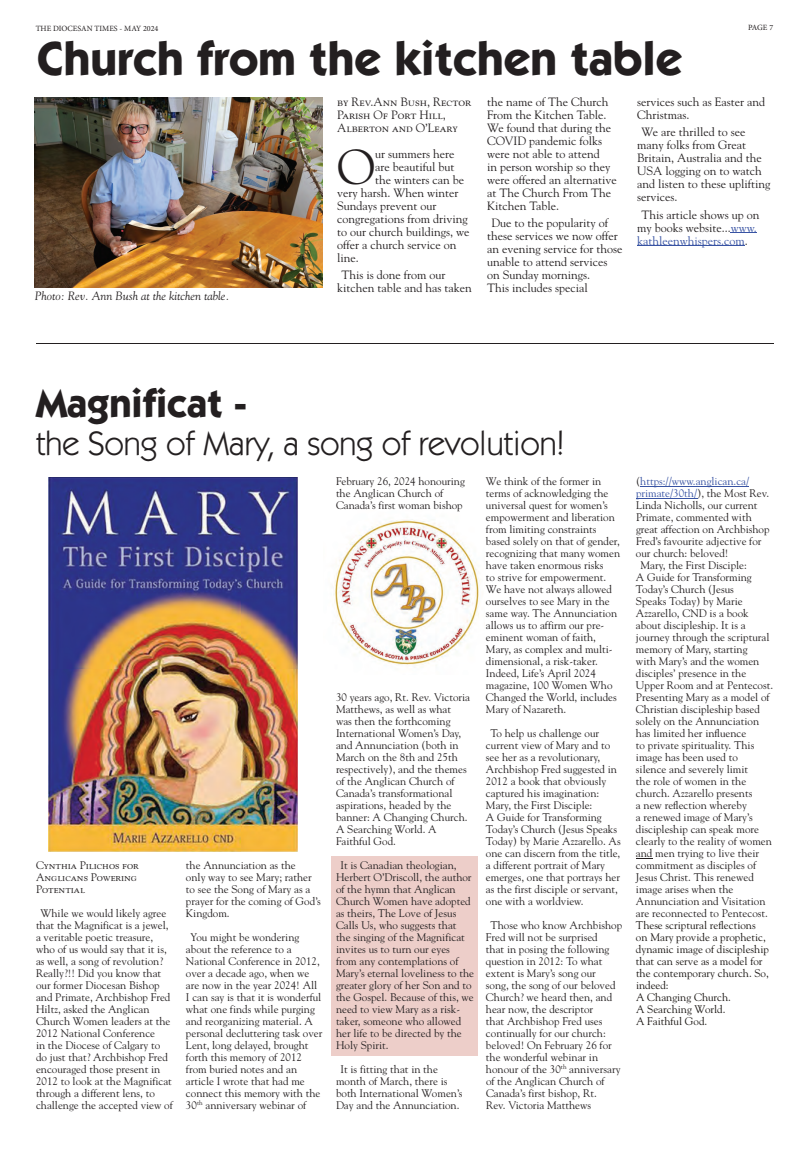
<style>
.page{position:relative;width:810px;height:1152px;background:#fff}
.page>*{position:absolute;margin:0;border:0;box-sizing:border-box;transform-origin:0 0}
.t1{font:48.9px "Goudy Std";color:#231f20}
.t2{font:700 48px "ITC Kabel Std";color:#231f20}
.t3{font:700 40px "ITC Kabel Std";color:#231f20}
.t4{font:34px "ITC Kabel Std";color:#231f20}
.t5{font:12px/13px "Goudy Std";color:#231f20}
.t6{font:italic 12px "Goudy Std";color:#231f20}
.t7{font:11px/12px "Goudy Std";color:#231f20}
.t8{font:11px/12px "Goudy Std";color:#1a1613}
.t9{font:11px "Goudy Std";color:#3853a3}
.t10{font:8px "Minion Pro";color:#231f20}
.s1{color:#3853a3}
.s2{color:#231f20}
</style>
<div class="page">
<img style="left:333px;top:520px;width:147px;height:146px">
<hr style="left:36px;top:343px;width:738px;height:1px;background:#231f20">
<div style="left:332px;top:856px;width:146px;height:200px;background:#edcec9"></div>
<hr style="left:640px;top:486px;width:109px;height:1px;background:#3853a3">
<hr style="left:636px;top:498px;width:61px;height:1px;background:#3853a3">
<svg style="left:636px;top:858px;width:16px;height:1px"></svg>
<img style="left:48px;top:477px;width:250px;height:375px">
<hr style="left:637px;top:246px;width:108px;height:1px;background:#3853a3">
<img style="left:35px;top:97px;width:287px;height:190px">
<p class="t10" style="left:36px;top:25px;width:124px">THE DIOCESAN TIMES - MAY 2024</p>
<p class="t10" style="left:748px;top:25px;width:27px">PAGE 7</p>
<h2 class="t2" style="left:37px;top:41px;width:647px">Church from the kitchen table</h2>
<p class="t5" style="left:337px;top:96px;width:136px">by Rev.Ann Bush, Rector<br>Parish Of Port Hill,<br>Alberton and O’Leary</p>
<h1 class="t1" style="left:337px;top:143px;width:40px">O</h1>
<p class="t5" style="left:375px;top:148px;width:81px">ur summers here</p>
<p class="t5" style="left:487px;top:96px;width:131px">the name of The Church<br>From the Kitchen Table.<br>We found that during the<br>COVID pandemic folks were not able to attend<br>in person worship so they were offered an alternative at The Church From The<br>Kitchen Table.</p>
<p class="t5" style="left:487px;top:217px;width:137px;text-indent:4px">Due to the popularity of these services we now offer an evening service for those unable to attend services on Sunday mornings.<br>This includes special</p>
<p class="t5" style="left:637px;top:96px;width:129px">services such as Easter and<br>Christmas.</p>
<p class="t5" style="left:637px;top:126px;width:135px;text-indent:4px">We are thrilled to see many folks from Great<br>Britain, Australia and the<br>USA logging on to watch and listen to these uplifting services.</p>
<p class="t5" style="left:637px;top:209px;width:124px;text-indent:4px">This article shows up on my books website...<span class="s1">www. kathleenwhispers.com</span>.</p>
<p class="t5" style="left:375px;top:161px;width:81px">are beautiful but</p>
<p class="t5" style="left:375px;top:174px;width:90px">the winters can be</p>
<p class="t5" style="left:337px;top:187px;width:123px">very harsh. When winter</p>
<p class="t5" style="left:337px;top:200px;width:101px">Sundays prevent our</p>
<p class="t5" style="left:337px;top:213px;width:132px">congregations from driving</p>
<p class="t5" style="left:337px;top:226px;width:134px">to our church buildings, we</p>
<p class="t5" style="left:337px;top:239px;width:121px">offer a church service on</p>
<p class="t5" style="left:337px;top:252px;width:23px">line.</p>
<p class="t5" style="left:337px;top:269px;width:136px;text-indent:4px">This is done from our kitchen table and has taken</p>
<p class="t6" style="left:35px;top:290px;width:196px">Photo: Rev. Ann Bush at the kitchen table.</p>
<h3 class="t3" style="left:36px;top:388px;width:213px">Magnificat -</h3>
<h3 class="t4" style="left:36px;top:431px;width:530px">the Song of Mary, a song of revolution!</h3>
<p class="t7" style="left:36px;top:860px;width:104px">Cynthia Pilichos for<br>Anglicans Powering<br>Potential</p>
<p class="t7" style="left:36px;top:908px;width:139px;text-indent:4px">While we would likely agree that the Magnificat is a jewel, a veritable poetic treasure, who of us would say that it is, as well, a song of revolution?<br>Really?!! Did you know that our former Diocesan Bishop and Primate, Archbishop Fred<br>Hiltz, asked the Anglican<br>Church Women leaders at the<br>2012 National Conference<br>in the Diocese of Calgary to do just that? Archbishop Fred encouraged those present in<br>2012 to look at the Magnificat through a different lens, to challenge the accepted view of</p>
<p class="t7" style="left:186px;top:860px;width:136px">the Annunciation as the<br>only way to see Mary; rather to see the Song of Mary as a prayer for the coming of God’s<br>Kingdom.</p>
<p class="t7" style="left:186px;top:932px;width:138px;text-indent:4px">You might be wondering about the reference to a<br>National Conference in 2012, over a decade ago, when we are now in the year 2024! All<br>I can say is that it is wonderful what one finds while purging and reorganizing material. A personal decluttering task over<br>Lent, long delayed, brought forth this memory of 2012 from buried notes and an article I wrote that had me connect this memory with the<br>30<sup>th</sup> anniversary webinar of</p>
<p class="t7" style="left:336px;top:476px;width:130px">February 26, 2024 honouring the Anglican Church of<br>Canada’s first woman bishop</p>
<p class="t7" style="left:336px;top:692px;width:136px">30 years ago, Rt. Rev. Victoria<br>Matthews, as well as what<br>was then the forthcoming<br>International Women’s Day, and Annunciation (both in<br>March on the 8th and 25th respectively), and the themes of the Anglican Church of<br>Canada’s transformational aspirations, headed by the banner: A Changing Church.<br>A Searching World. A<br>Faithful God.</p>
<p class="t7" style="left:336px;top:860px;width:140px;text-indent:4px">It is Canadian theologian,<br>Herbert O’Driscoll, the author of the hymn that Anglican<br>Church Women have adopted as theirs, The Love of Jesus<br>Calls Us, who suggests that the singing of the Magnificat invites us to turn our eyes<br>from any contemplations of<br>Mary’s eternal loveliness to the greater glory of her Son and to the Gospel. Because of this, we need to view Mary as a risk&shy;taker, someone who allowed her life to be directed by the<br>Holy Spirit.</p>
<p class="t7" style="left:336px;top:1064px;width:128px;text-indent:4px">It is fitting that in the month of March, there is both International Women’s<br>Day and the Annunciation.</p>
<p class="t7" style="left:486px;top:476px;width:136px">We think of the former in terms of acknowledging the universal quest for women’s empowerment and liberation from limiting constraints based solely on that of gender, recognizing that many women have taken enormous risks<br>to strive for empowerment.<br>We have not always allowed ourselves to see Mary in the same way. The Annunciation allows us to affirm our pre&shy;eminent woman of faith,<br>Mary, as complex and multi&shy;dimensional, a risk-taker.<br>Indeed, Life’s April 2024 magazine, 100 Women Who<br>Changed the World, includes<br>Mary of Nazareth.</p>
<p class="t7" style="left:486px;top:728px;width:136px;text-indent:4px">To help us challenge our current view of Mary and to see her as a revolutionary,<br>Archbishop Fred suggested in<br>2012 a book that obviously captured his imagination:<br>Mary, the First Disciple:<br>A Guide for Transforming<br>Today’s Church (Jesus Speaks<br>Today) by Marie Azzarello. As one can discern from the title, a different portrait of Mary emerges, one that portrays her as the first disciple or servant, one with a worldview.</p>
<p class="t7" style="left:486px;top:920px;width:137px;text-indent:4px">Those who know Archbishop<br>Fred will not be surprised<br>that in posing the following question in 2012: To what extent is Mary’s song our song, the song of our beloved<br>Church? we heard then, and hear now, the descriptor<br>that Archbishop Fred uses continually for our church: beloved! On February 26 for the wonderful webinar in honour of the 30<sup>th</sup> anniversary of the Anglican Church of<br>Canada’s first bishop, Rt.<br>Rev. Victoria Matthews</p>
<p class="t9" style="left:636px;top:476px;width:115px"><span class="s2">(</span>https://www.anglican.ca/</p>
<p class="t9" style="left:636px;top:488px;width:135px">primate/30th/<span class="s2">), the Most Rev.</span></p>
<p class="t7" style="left:636px;top:500px;width:123px">Linda Nicholls, our current</p>
<p class="t7" style="left:636px;top:512px;width:117px">Primate, commented with</p>
<p class="t7" style="left:636px;top:524px;width:134px">great affection on Archbishop</p>
<p class="t7" style="left:636px;top:536px;width:127px">Fred’s favourite adjective for</p>
<p class="t7" style="left:636px;top:548px;width:94px">our church: beloved!</p>
<p class="t7" style="left:640px;top:560px;width:108px">Mary, the First Disciple:</p>
<p class="t7" style="left:636px;top:572px;width:117px">A Guide for Transforming</p>
<p class="t7" style="left:636px;top:584px;width:99px">Today’s Church (Jesus</p>
<p class="t7" style="left:636px;top:596px;width:108px">Speaks Today) by Marie</p>
<p class="t7" style="left:636px;top:608px;width:114px">Azzarello, CND is a book</p>
<p class="t7" style="left:636px;top:620px;width:111px">about discipleship. It is a</p>
<p class="t7" style="left:636px;top:632px;width:135px">journey through the scriptural</p>
<p class="t7" style="left:636px;top:644px;width:113px">memory of Mary, starting</p>
<p class="t7" style="left:636px;top:656px;width:125px">with Mary’s and the women</p>
<p class="t7" style="left:636px;top:668px;width:112px">disciples’ presence in the</p>
<p class="t7" style="left:636px;top:680px;width:139px">Upper Room and at Pentecost.</p>
<p class="t7" style="left:636px;top:692px;width:136px">Presenting Mary as a model of</p>
<p class="t7" style="left:636px;top:704px;width:126px">Christian discipleship based</p>
<p class="t7" style="left:636px;top:716px;width:125px">solely on the Annunciation</p>
<p class="t7" style="left:636px;top:728px;width:112px">has limited her influence</p>
<p class="t7" style="left:636px;top:740px;width:120px">to private spirituality. This</p>
<p class="t7" style="left:636px;top:752px;width:104px">image has been used to</p>
<p class="t7" style="left:636px;top:764px;width:114px">silence and severely limit</p>
<p class="t7" style="left:636px;top:776px;width:112px">the role of women in the</p>
<p class="t7" style="left:636px;top:788px;width:118px">church. Azzarello presents</p>
<p class="t7" style="left:636px;top:800px;width:112px">a new reflection whereby</p>
<p class="t7" style="left:636px;top:812px;width:118px">a renewed image of Mary’s</p>
<p class="t7" style="left:636px;top:824px;width:125px">discipleship can speak more</p>
<p class="t7" style="left:636px;top:836px;width:137px">clearly to the reality of women</p>
<p class="t7" style="left:636px;top:848px;width:125px">and men trying to live their</p>
<p class="t7" style="left:636px;top:860px;width:122px">commitment as disciples of</p>
<p class="t7" style="left:636px;top:872px;width:119px">Jesus Christ. This renewed</p>
<p class="t7" style="left:636px;top:884px;width:99px">image arises when the</p>
<p class="t7" style="left:636px;top:896px;width:131px">Annunciation and Visitation</p>
<p class="t7" style="left:636px;top:908px;width:133px">are reconnected to Pentecost.</p>
<p class="t8" style="left:636px;top:920px;width:134px">These scriptural reflections on Mary provide a prophetic, dynamic image of discipleship that can serve as a model for the contemporary church. So, indeed:<br>A Changing Church.<br>A Searching World.<br>A Faithful God.</p>
</div>
